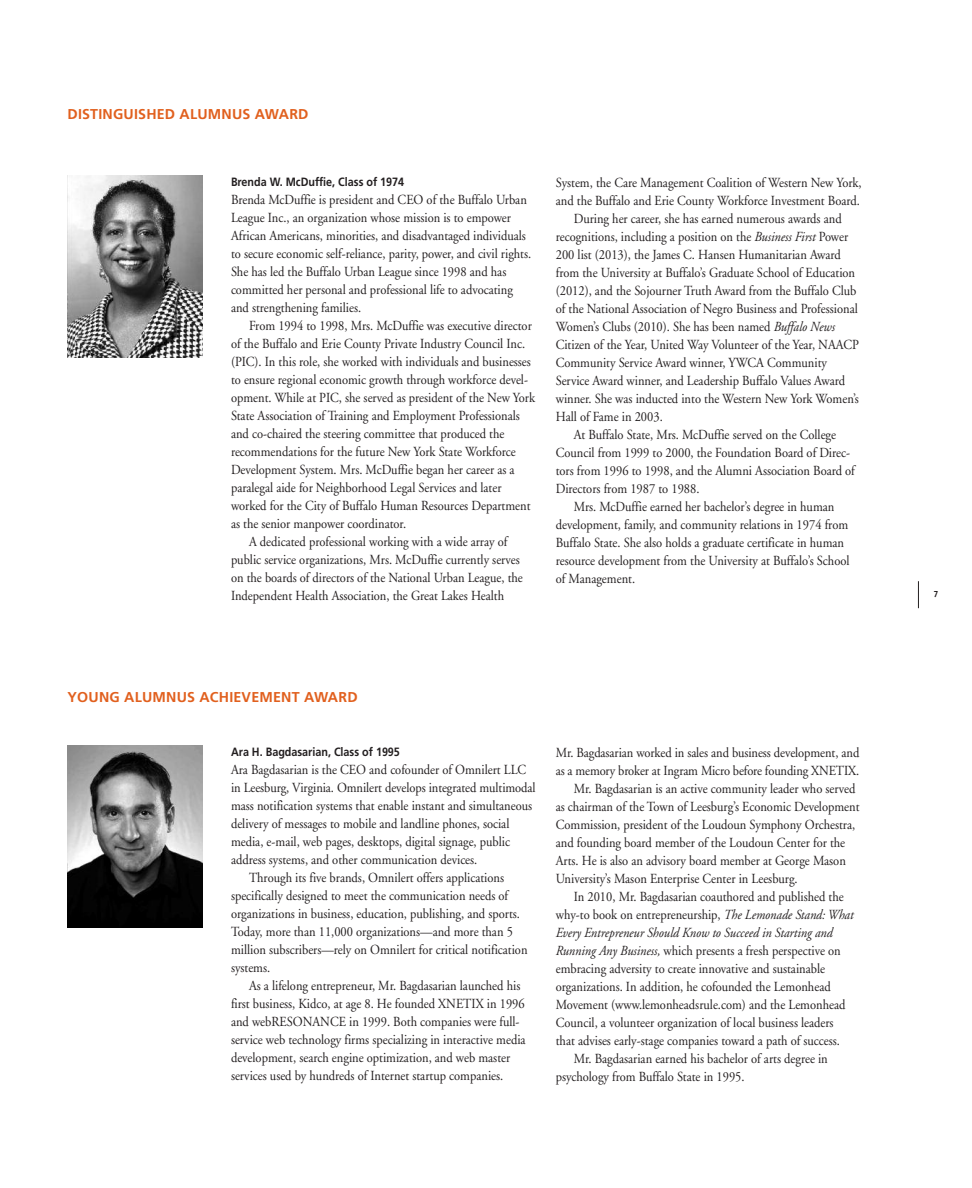
<style>
.page{position:relative;width:972px;height:1188px;background:#fff}
.page>*{position:absolute;margin:0;border:0;box-sizing:border-box;transform-origin:0 0}
.t1{font:700 14.25px "Frutiger";letter-spacing:.015em;color:#e1601e}
.t2{font:13.8px/18px "Adobe Garamond";color:#231f20;scale:.9 1}
.t3{font:italic 13.8px "Adobe Garamond";color:#231f20;scale:.9 1}
.t4{font:700 12px "Frutiger";color:#231f20;scale:.9 1}
.t5{font:700 9px "Officina Sans";color:#231f20}
.s1{font-style:italic}
</style>
<div class="page">
<svg style="left:918px;top:581px;width:1px;height:27px"></svg>
<img style="left:68px;top:176px;width:134px;height:182px">
<img style="left:68px;top:745px;width:134px;height:182px">
<p class="t1" style="left:68px;top:108px;width:243px">DISTINGUISHED ALUMNUS AWARD</p>
<p class="t4" style="left:231px;top:177px;width:194px">Brenda W. McDuffie, Class of 1974</p>
<p class="t2" style="left:231px;top:192px;width:335px">Brenda McDuffie is president and CEO of the Buffalo Urban League Inc., an organization whose mission is to empower African Americans, minorities, and disadvantaged individuals to secure economic self-reliance, parity, power, and civil rights.<br>She has led the Buffalo Urban League since 1998 and has committed her personal and professional life to advocating and strengthening families.</p>
<p class="t2" style="left:249px;top:318px;width:316px">From 1994 to 1998, Mrs. McDuffie was executive director</p>
<p class="t2" style="left:231px;top:336px;width:328px">of the Buffalo and Erie County Private Industry Council Inc.</p>
<p class="t2" style="left:231px;top:354px;width:335px">(PIC). In this role, she worked with individuals and businesses</p>
<p class="t2" style="left:231px;top:372px;width:332px">to ensure regional economic growth through workforce devel-</p>
<p class="t2" style="left:231px;top:390px;width:339px">opment. While at PIC, she served as president of the New York</p>
<p class="t2" style="left:231px;top:408px;width:323px">State Association of Training and Employment Professionals</p>
<p class="t2" style="left:231px;top:426px;width:305px">and co-chaired the steering committee that produced the</p>
<p class="t2" style="left:231px;top:444px;width:318px">recommendations for the future New York State Workforce</p>
<p class="t2" style="left:231px;top:462px;width:317px">Development System. Mrs. McDuffie began her career as a</p>
<p class="t2" style="left:231px;top:480px;width:302px">paralegal aide for Neighborhood Legal Services and later</p>
<p class="t2" style="left:231px;top:498px;width:334px">worked for the City of Buffalo Human Resources Department</p>
<p class="t2" style="left:231px;top:516px;width:196px">as the senior manpower coordinator.</p>
<p class="t2" style="left:249px;top:534px;width:289px">A dedicated professional working with a wide array of</p>
<p class="t2" style="left:231px;top:552px;width:323px">public service organizations, Mrs. McDuffie currently serves</p>
<p class="t2" style="left:231px;top:570px;width:326px">on the boards of directors of the National Urban League, the</p>
<p class="t2" style="left:231px;top:588px;width:305px">Independent Health Association, the Great Lakes Health</p>
<p class="t2" style="left:556px;top:175px;width:341px">System, the Care Management Coalition of Western New York,</p>
<p class="t2" style="left:556px;top:193px;width:340px">and the Buffalo and Erie County Workforce Investment Board.</p>
<p class="t2" style="left:574px;top:211px;width:299px">During her career, she has earned numerous awards and</p>
<p class="t2" style="left:556px;top:229px;width:326px">recognitions, including a position on the <span class="s1">Business First</span> Power</p>
<p class="t2" style="left:556px;top:247px;width:318px">200 list (2013), the James C. Hansen Humanitarian Award</p>
<p class="t2" style="left:556px;top:265px;width:334px">from the University at Buffalo’s Graduate School of Education</p>
<p class="t2" style="left:556px;top:283px;width:336px">(2012), and the Sojourner Truth Award from the Buffalo Club</p>
<p class="t2" style="left:556px;top:301px;width:337px">of the National Association of Negro Business and Professional</p>
<p class="t2" style="left:556px;top:319px;width:312px">Women’s Clubs (2010). She has been named <span class="s1">Buffalo News</span></p>
<p class="t2" style="left:556px;top:337px;width:338px">Citizen of the Year, United Way Volunteer of the Year, NAACP</p>
<p class="t2" style="left:556px;top:355px;width:303px">Community Service Award winner, YWCA Community</p>
<p class="t2" style="left:556px;top:373px;width:323px">Service Award winner, and Leadership Buffalo Values Award</p>
<p class="t2" style="left:556px;top:391px;width:338px">winner. She was inducted into the Western New York Women’s</p>
<p class="t2" style="left:556px;top:409px;width:120px">Hall of Fame in 2003.</p>
<p class="t2" style="left:574px;top:427px;width:293px">At Buffalo State, Mrs. McDuffie served on the College</p>
<p class="t2" style="left:556px;top:445px;width:329px">Council from 1999 to 2000, the Foundation Board of Direc-</p>
<p class="t2" style="left:556px;top:463px;width:334px">tors from 1996 to 1998, and the Alumni Association Board of</p>
<p class="t2" style="left:556px;top:481px;width:161px">Directors from 1987 to 1988.</p>
<p class="t2" style="left:574px;top:499px;width:291px">Mrs. McDuffie earned her bachelor’s degree in human</p>
<p class="t2" style="left:556px;top:517px;width:327px">development, family, and community relations in 1974 from</p>
<p class="t2" style="left:556px;top:535px;width:322px">Buffalo State. She also holds a graduate certificate in human</p>
<p class="t2" style="left:556px;top:553px;width:328px">resource development from the University at Buffalo’s School</p>
<p class="t2" style="left:556px;top:571px;width:90px">of Management.</p>
<p class="t1" style="left:68px;top:691px;width:292px">YOUNG ALUMNUS ACHIEVEMENT AWARD</p>
<p class="t4" style="left:231px;top:747px;width:189px">Ara H. Bagdasarian, Class of 1995</p>
<p class="t2" style="left:231px;top:762px;width:330px">Ara Bagdasarian is the CEO and cofounder of Omnilert LLC</p>
<p class="t2" style="left:231px;top:780px;width:340px">in Leesburg, Virginia. Omnilert develops integrated multimodal</p>
<p class="t2" style="left:231px;top:798px;width:336px">mass notification systems that enable instant and simultaneous</p>
<p class="t2" style="left:231px;top:816px;width:311px">delivery of messages to mobile and landline phones, social</p>
<p class="t2" style="left:231px;top:834px;width:312px">media, e-mail, web pages, desktops, digital signage, public</p>
<p class="t2" style="left:231px;top:852px;width:275px">address systems, and other communication devices.</p>
<p class="t2" style="left:249px;top:870px;width:285px">Through its five brands, Omnilert offers applications</p>
<p class="t2" style="left:231px;top:888px;width:310px">specifically designed to meet the communication needs of</p>
<p class="t2" style="left:231px;top:906px;width:323px">organizations in business, education, publishing, and sports.</p>
<p class="t2" style="left:231px;top:924px;width:315px">Today, more than 11,000 organizations—and more than 5</p>
<p class="t2" style="left:231px;top:942px;width:331px">million subscribers—rely on Omnilert for critical notification</p>
<p class="t2" style="left:231px;top:960px;width:45px">systems.</p>
<p class="t2" style="left:249px;top:978px;width:303px">As a lifelong entrepreneur, Mr. Bagdasarian launched his</p>
<p class="t2" style="left:231px;top:996px;width:328px">first business, Kidco, at age 8. He founded XNETIX in 1996</p>
<p class="t2" style="left:231px;top:1014px;width:322px">and webRESONANCE in 1999. Both companies were full-</p>
<p class="t2" style="left:231px;top:1032px;width:329px">service web technology firms specializing in interactive media</p>
<p class="t2" style="left:231px;top:1050px;width:312px">development, search engine optimization, and web master</p>
<p class="t2" style="left:231px;top:1068px;width:304px">services used by hundreds of Internet startup companies.</p>
<p class="t2" style="left:556px;top:744px;width:339px">Mr. Bagdasarian worked in sales and business development, and</p>
<p class="t2" style="left:556px;top:762px;width:339px">as a memory broker at Ingram Micro before founding XNETIX.</p>
<p class="t2" style="left:574px;top:780px;width:314px">Mr. Bagdasarian is an active community leader who served</p>
<p class="t2" style="left:556px;top:798px;width:339px">as chairman of the Town of Leesburg’s Economic Development</p>
<p class="t2" style="left:556px;top:816px;width:334px">Commission, president of the Loudoun Symphony Orchestra,</p>
<p class="t2" style="left:556px;top:834px;width:323px">and founding board member of the Loudoun Center for the</p>
<p class="t2" style="left:556px;top:852px;width:324px">Arts. He is also an advisory board member at George Mason</p>
<p class="t2" style="left:556px;top:870px;width:270px">University’s Mason Enterprise Center in Leesburg.</p>
<p class="t2" style="left:574px;top:888px;width:302px">In 2010, Mr. Bagdasarian coauthored and published the</p>
<p class="t2" style="left:556px;top:906px;width:333px">why-to book on entrepreneurship, <span class="s1">The Lemonade Stand: What</span></p>
<p class="t3" style="left:556px;top:927px;width:309px">Every Entrepreneur Should Know to Succeed in Starting and</p>
<p class="t2" style="left:556px;top:942px;width:318px"><span class="s1">Running Any Business,</span> which presents a fresh perspective on</p>
<p class="t2" style="left:556px;top:960px;width:301px">embracing adversity to create innovative and sustainable</p>
<p class="t2" style="left:556px;top:978px;width:307px">organizations. In addition, he cofounded the Lemonhead</p>
<p class="t2" style="left:556px;top:996px;width:323px">Movement (www.lemonheadsrule.com) and the Lemonhead</p>
<p class="t2" style="left:556px;top:1014px;width:310px">Council, a volunteer organization of local business leaders</p>
<p class="t2" style="left:556px;top:1032px;width:317px">that advises early-stage companies toward a path of success.</p>
<p class="t2" style="left:574px;top:1050px;width:284px">Mr. Bagdasarian earned his bachelor of arts degree in</p>
<p class="t2" style="left:556px;top:1068px;width:211px">psychology from Buffalo State in 1995.</p>
<p class="t5" style="left:933px;top:591px;width:7px">7</p>
</div>
